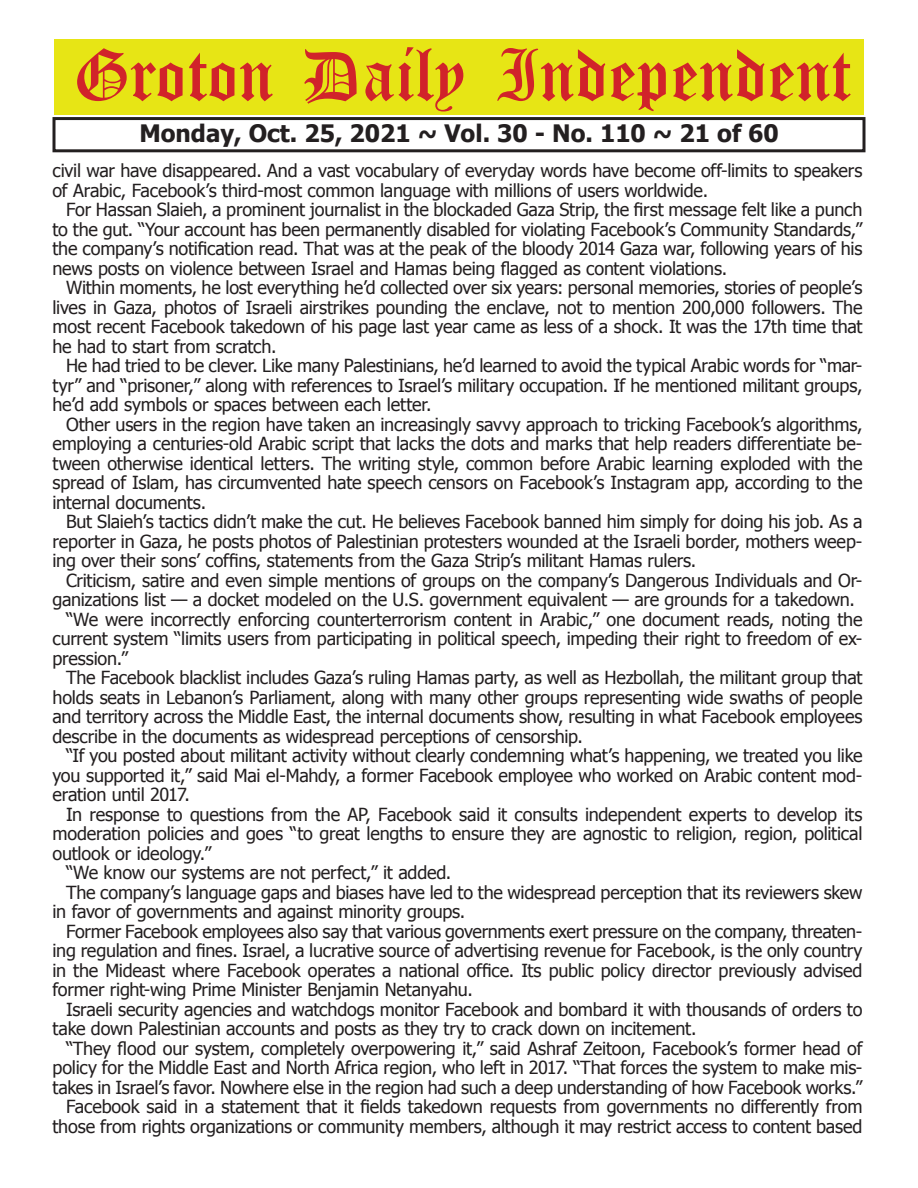
<style>
.page{position:relative;width:918px;height:1188px;background:#fff}
.page>*{position:absolute;margin:0;border:0;box-sizing:border-box;transform-origin:0 0}
.t1{font:54px "Old English Five";color:#d1232a}
.t2{font:700 24px "Tahoma";color:#231f20}
.t3{font:18px/19.5px "Tahoma";letter-spacing:-.01em;color:#231f20;text-align:justify}
</style>
<div class="page">
<div style="left:52px;top:117px;width:814px;height:35px;border:3px solid #231f20"></div>
<div style="left:54px;top:40px;width:810px;height:75px;background:#e7e515"></div>
<h1 class="t1" style="left:73px;top:50px;width:779px">Groton Daily Independent</h1>
<h2 class="t2" style="left:139px;top:116px;width:641px">Monday, Oct. 25, 2021 ~ Vol. 30 - No. 110 ~ 21 of 60</h2>
<p class="t3" style="left:52px;top:160px;width:811px">civil war have disappeared. And a vast vocabulary of everyday words have become off-limits to speakers of Arabic, Facebook’s third-most common language with millions of users worldwide.</p>
<p class="t3" style="left:52px;top:199px;width:811px;text-indent:14px">For Hassan Slaieh, a prominent journalist in the blockaded Gaza Strip, the first message felt like a punch to the gut. “Your account has been permanently disabled for violating Facebook’s Community Standards,” the company’s notification read. That was at the peak of the bloody 2014 Gaza war, following years of his news posts on violence between Israel and Hamas being flagged as content violations.</p>
<p class="t3" style="left:52px;top:277px;width:812px;text-indent:14px">Within moments, he lost everything he’d collected over six years: personal memories, stories of people’s lives in Gaza, photos of Israeli airstrikes pounding the enclave, not to mention 200,000 followers. The most recent Facebook takedown of his page last year came as less of a shock. It was the 17th time that he had to start from scratch.</p>
<p class="t3" style="left:52px;top:355px;width:812px;text-indent:14px">He had tried to be clever. Like many Palestinians, he’d learned to avoid the typical Arabic words for “mar&shy;tyr” and “prisoner,” along with references to Israel’s military occupation. If he mentioned militant groups, he’d add symbols or spaces between each letter.</p>
<p class="t3" style="left:52px;top:414px;width:812px;text-indent:14px">Other users in the region have taken an increasingly savvy approach to tricking Facebook’s algorithms, employing a centuries-old Arabic script that lacks the dots and marks that help readers differentiate be&shy;tween otherwise identical letters. The writing style, common before Arabic learning exploded with the spread of Islam, has circumvented hate speech censors on Facebook’s Instagram app, according to the internal documents.</p>
<p class="t3" style="left:52px;top:511px;width:812px;text-indent:14px">But Slaieh’s tactics didn’t make the cut. He believes Facebook banned him simply for doing his job. As a reporter in Gaza, he posts photos of Palestinian protesters wounded at the Israeli border, mothers weep&shy;ing over their sons’ coffins, statements from the Gaza Strip’s militant Hamas rulers.</p>
<p class="t3" style="left:66px;top:570px;width:798px">Criticism, satire and even simple mentions of groups on the company’s Dangerous Individuals and Or-</p>
<p class="t3" style="left:52px;top:589px;width:804px">ganizations list — a docket modeled on the U.S. government equivalent — are grounds for a takedown.</p>
<p class="t3" style="left:66px;top:609px;width:798px">“We were incorrectly enforcing counterterrorism content in Arabic,” one document reads, noting the</p>
<p class="t3" style="left:52px;top:628px;width:811px">current system “limits users from participating in political speech, impeding their right to freedom of ex-</p>
<p class="t3" style="left:52px;top:648px;width:77px">pression.”</p>
<p class="t3" style="left:66px;top:667px;width:798px">The Facebook blacklist includes Gaza’s ruling Hamas party, as well as Hezbollah, the militant group that</p>
<p class="t3" style="left:52px;top:687px;width:811px">holds seats in Lebanon’s Parliament, along with many other groups representing wide swaths of people</p>
<p class="t3" style="left:52px;top:706px;width:811px">and territory across the Middle East, the internal documents show, resulting in what Facebook employees</p>
<p class="t3" style="left:52px;top:726px;width:532px">describe in the documents as widespread perceptions of censorship.</p>
<p class="t3" style="left:66px;top:745px;width:798px">“If you posted about militant activity without clearly condemning what’s happening, we treated you like</p>
<p class="t3" style="left:52px;top:765px;width:811px">you supported it,” said Mai el-Mahdy, a former Facebook employee who worked on Arabic content mod-</p>
<p class="t3" style="left:52px;top:784px;width:139px">eration until 2017.</p>
<p class="t3" style="left:66px;top:804px;width:798px">In response to questions from the AP, Facebook said it consults independent experts to develop its</p>
<p class="t3" style="left:52px;top:823px;width:811px">moderation policies and goes “to great lengths to ensure they are agnostic to religion, region, political</p>
<p class="t3" style="left:52px;top:843px;width:160px">outlook or ideology.”</p>
<p class="t3" style="left:66px;top:862px;width:387px">“We know our systems are not perfect,” it added.</p>
<p class="t3" style="left:66px;top:882px;width:798px">The company’s language gaps and biases have led to the widespread perception that its reviewers skew</p>
<p class="t3" style="left:52px;top:901px;width:414px">in favor of governments and against minority groups.</p>
<p class="t3" style="left:66px;top:921px;width:798px">Former Facebook employees also say that various governments exert pressure on the company, threaten-</p>
<p class="t3" style="left:52px;top:940px;width:811px">ing regulation and fines. Israel, a lucrative source of advertising revenue for Facebook, is the only country</p>
<p class="t3" style="left:52px;top:960px;width:811px">in the Mideast where Facebook operates a national office. Its public policy director previously advised</p>
<p class="t3" style="left:52px;top:979px;width:422px">former right-wing Prime Minister Benjamin Netanyahu.</p>
<p class="t3" style="left:66px;top:999px;width:798px">Israeli security agencies and watchdogs monitor Facebook and bombard it with thousands of orders to</p>
<p class="t3" style="left:52px;top:1018px;width:646px">take down Palestinian accounts and posts as they try to crack down on incitement.</p>
<p class="t3" style="left:66px;top:1038px;width:798px">“They flood our system, completely overpowering it,” said Ashraf Zeitoon, Facebook’s former head of</p>
<p class="t3" style="left:52px;top:1057px;width:811px">policy for the Middle East and North Africa region, who left in 2017. “That forces the system to make mis-</p>
<p class="t3" style="left:52px;top:1077px;width:811px">takes in Israel’s favor. Nowhere else in the region had such a deep understanding of how Facebook works.”</p>
<p class="t3" style="left:66px;top:1096px;width:798px">Facebook said in a statement that it fields takedown requests from governments no differently from</p>
<p class="t3" style="left:52px;top:1116px;width:811px">those from rights organizations or community members, although it may restrict access to content based</p>
</div>
